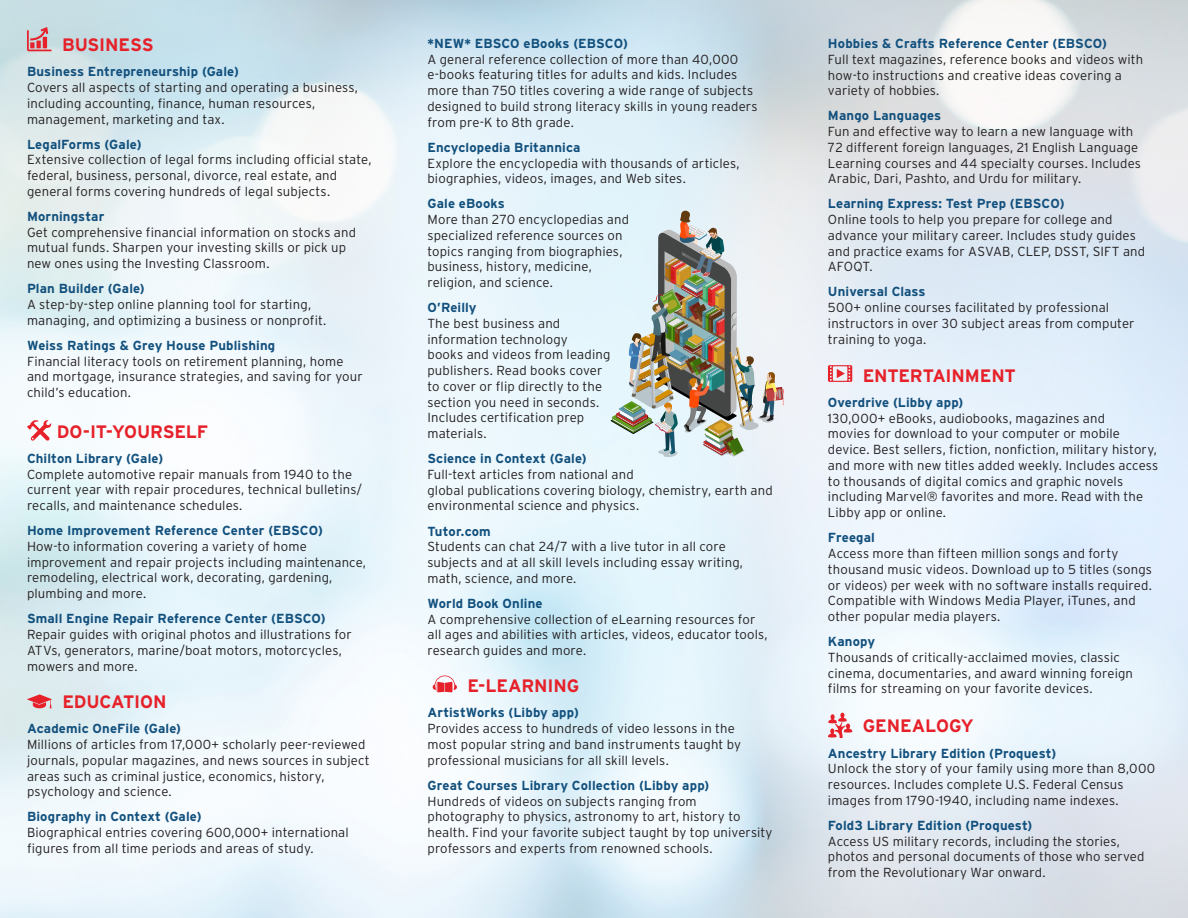
<style>
.page{position:relative;width:1188px;height:918px;background:#fff}
.page>*{position:absolute;margin:0;border:0;box-sizing:border-box;transform-origin:0 0}
.t1{font:700 18px "Interstate";letter-spacing:-.01em;color:#e62129}
.t2{font:300 13.2px/15.8px "Interstate";letter-spacing:.01em;color:#231f20}
.t3{font:700 13.2px "Interstate";letter-spacing:.01em;color:#12507d}
</style>
<div class="page">
<svg style="left:433px;top:675px;width:24px;height:17px"></svg>
<svg style="left:27px;top:27px;width:25px;height:24px"></svg>
<svg style="left:27px;top:420px;width:24px;height:21px"></svg>
<svg style="left:27px;top:694px;width:25px;height:14px"></svg>
<svg style="left:828px;top:365px;width:24px;height:17px"></svg>
<svg style="left:828px;top:713px;width:24px;height:25px"></svg>
<img style="left:611px;top:210px;width:173px;height:247px">
<h1 class="t1" style="left:62px;top:34px;width:93px">BUSINESS</h1>
<p class="t3" style="left:27px;top:64px;width:213px">Business Entrepreneurship (Gale)</p>
<p class="t2" style="left:27px;top:79px;width:333px">Covers all aspects of starting and operating a business, including accounting, finance, human resources, management, marketing and tax.</p>
<p class="t3" style="left:27px;top:136px;width:116px">LegalForms (Gale)</p>
<p class="t2" style="left:27px;top:152px;width:346px">Extensive collection of legal forms including official state, federal, business, personal, divorce, real estate, and general forms covering hundreds of legal subjects.</p>
<p class="t3" style="left:27px;top:208px;width:79px">Morningstar</p>
<p class="t2" style="left:27px;top:224px;width:331px">Get comprehensive financial information on stocks and mutual funds. Sharpen your investing skills or pick up new ones using the Investing Classroom.</p>
<p class="t3" style="left:27px;top:281px;width:119px">Plan Builder (Gale)</p>
<p class="t2" style="left:27px;top:296px;width:301px">A step-by-step online planning tool for starting, managing, and optimizing a business or nonprofit.</p>
<p class="t3" style="left:27px;top:337px;width:250px">Weiss Ratings &amp; Grey House Publishing</p>
<p class="t2" style="left:27px;top:353px;width:337px">Financial literacy tools on retirement planning, home and mortgage, insurance strategies, and saving for your child’s education.</p>
<h1 class="t1" style="left:57px;top:421px;width:153px">DO-IT-YOURSELF</h1>
<p class="t3" style="left:27px;top:450px;width:138px">Chilton Library (Gale)</p>
<p class="t2" style="left:27px;top:466px;width:337px">Complete automotive repair manuals from 1940 to the current year with repair procedures, technical bulletins/ recalls, and maintenance schedules.</p>
<p class="t3" style="left:27px;top:523px;width:297px">Home Improvement Reference Center (EBSCO)</p>
<p class="t2" style="left:27px;top:538px;width:341px">How-to information covering a variety of home improvement and repair projects including maintenance, remodeling, electrical work, decorating, gardening, plumbing and more.</p>
<p class="t3" style="left:27px;top:611px;width:300px">Small Engine Repair Reference Center (EBSCO)</p>
<p class="t2" style="left:27px;top:626px;width:326px">Repair guides with original photos and illustrations for<br>ATVs, generators, marine/boat motors, motorcycles, mowers and more.</p>
<h1 class="t1" style="left:62px;top:691px;width:106px">EDUCATION</h1>
<p class="t3" style="left:27px;top:721px;width:156px">Academic OneFile (Gale)</p>
<p class="t2" style="left:27px;top:736px;width:344px">Millions of articles from 17,000+ scholarly peer-reviewed journals, popular magazines, and news sources in subject areas such as criminal justice, economics, history, psychology and science.</p>
<p class="t3" style="left:27px;top:809px;width:176px">Biography in Context (Gale)</p>
<p class="t2" style="left:27px;top:825px;width:323px">Biographical entries covering 600,000+ international figures from all time periods and areas of study.</p>
<p class="t3" style="left:427px;top:35px;width:202px">*NEW* EBSCO eBooks (EBSCO)</p>
<p class="t2" style="left:427px;top:51px;width:332px">A general reference collection of more than 40,000 e-books featuring titles for adults and kids. Includes more than 750 titles covering a wide range of subjects designed to build strong literacy skills in young readers from pre-K to 8th grade.</p>
<p class="t3" style="left:427px;top:139px;width:155px">Encyclopedia Britannica</p>
<p class="t2" style="left:427px;top:155px;width:314px">Explore the encyclopedia with thousands of articles, biographies, videos, images, and Web sites.</p>
<p class="t3" style="left:427px;top:196px;width:79px">Gale eBooks</p>
<p class="t2" style="left:427px;top:211px;width:203px">More than 270 encyclopedias and specialized reference sources on topics ranging from biographies, business, history, medicine, religion, and science.</p>
<p class="t3" style="left:427px;top:299px;width:51px">O’Reilly</p>
<p class="t2" style="left:427px;top:315px;width:184px">The best business and information technology<br>books and videos from leading publishers. Read books cover to cover or flip directly to the section you need in seconds.<br>Includes certification prep materials.</p>
<p class="t3" style="left:427px;top:451px;width:161px">Science in Context (Gale)</p>
<p class="t2" style="left:427px;top:466px;width:347px">Full-text articles from national and<br>global publications covering biology, chemistry, earth and environmental science and physics.</p>
<p class="t3" style="left:427px;top:523px;width:65px">Tutor.com</p>
<p class="t2" style="left:427px;top:539px;width:317px">Students can chat 24/7 with a live tutor in all core subjects and at all skill levels including essay writing, math, science, and more.</p>
<p class="t3" style="left:427px;top:595px;width:117px">World Book Online</p>
<p class="t2" style="left:427px;top:611px;width:342px">A comprehensive collection of eLearning resources for all ages and abilities with articles, videos, educator tools, research guides and more.</p>
<h1 class="t1" style="left:467px;top:675px;width:114px">E-LEARNING</h1>
<p class="t3" style="left:427px;top:705px;width:153px">ArtistWorks (Libby app)</p>
<p class="t2" style="left:427px;top:721px;width:315px">Provides access to hundreds of video lessons in the most popular string and band instruments taught by professional musicians for all skill levels.</p>
<p class="t3" style="left:427px;top:777px;width:283px">Great Courses Library Collection (Libby app)</p>
<p class="t2" style="left:427px;top:793px;width:347px">Hundreds of videos on subjects ranging from photography to physics, astronomy to art, history to health. Find your favorite subject taught by top university professors and experts from renowned schools.</p>
<p class="t3" style="left:828px;top:35px;width:281px">Hobbies &amp; Crafts Reference Center (EBSCO)</p>
<p class="t2" style="left:828px;top:51px;width:317px">Full text magazines, reference books and videos with how-to instructions and creative ideas covering a variety of hobbies.</p>
<p class="t3" style="left:828px;top:108px;width:115px">Mango Languages</p>
<p class="t2" style="left:828px;top:123px;width:315px">Fun and effective way to learn a new language with 72 different foreign languages, 21 English Language Learning courses and 44 specialty courses. Includes Arabic, Dari, Pashto, and Urdu for military.</p>
<p class="t3" style="left:828px;top:196px;width:238px">Learning Express: Test Prep (EBSCO)</p>
<p class="t2" style="left:828px;top:211px;width:319px">Online tools to help you prepare for college and advance your military career. Includes study guides and practice exams for ASVAB, CLEP, DSST, SIFT and AFOQT.</p>
<p class="t3" style="left:828px;top:284px;width:99px">Universal Class</p>
<p class="t2" style="left:828px;top:299px;width:308px">500+ online courses facilitated by professional instructors in over 30 subject areas from computer training to yoga.</p>
<h1 class="t1" style="left:863px;top:365px;width:155px">ENTERTAINMENT</h1>
<p class="t3" style="left:828px;top:394px;width:137px">Overdrive (Libby app)</p>
<p class="t2" style="left:828px;top:410px;width:332px">130,000+ eBooks, audiobooks, magazines and<br>movies for download to your computer or mobile device. Best sellers, fiction, nonfiction, military history, and more with new titles added weekly. Includes access to thousands of digital comics and graphic novels including Marvel® favorites and more. Read with the Libby app or online.</p>
<p class="t3" style="left:828px;top:530px;width:48px">Freegal</p>
<p class="t2" style="left:828px;top:545px;width:326px">Access more than fifteen million songs and forty thousand music videos. Download up to 5 titles (songs or videos) per week with no software installs required.<br>Compatible with Windows Media Player, iTunes, and other popular media players.</p>
<p class="t3" style="left:828px;top:633px;width:49px">Kanopy</p>
<p class="t2" style="left:828px;top:649px;width:307px">Thousands of critically-acclaimed movies, classic cinema, documentaries, and award winning foreign films for streaming on your favorite devices.</p>
<h1 class="t1" style="left:863px;top:715px;width:112px">GENEALOGY</h1>
<p class="t3" style="left:828px;top:745px;width:230px">Ancestry Library Edition (Proquest)</p>
<p class="t2" style="left:828px;top:761px;width:329px">Unlock the story of your family using more than 8,000 resources. Includes complete U.S. Federal Census images from 1790-1940, including name indexes.</p>
<p class="t3" style="left:828px;top:817px;width:206px">Fold3 Library Edition (Proquest)</p>
<p class="t2" style="left:828px;top:833px;width:318px">Access US military records, including the stories, photos and personal documents of those who served from the Revolutionary War onward.</p>
</div>
